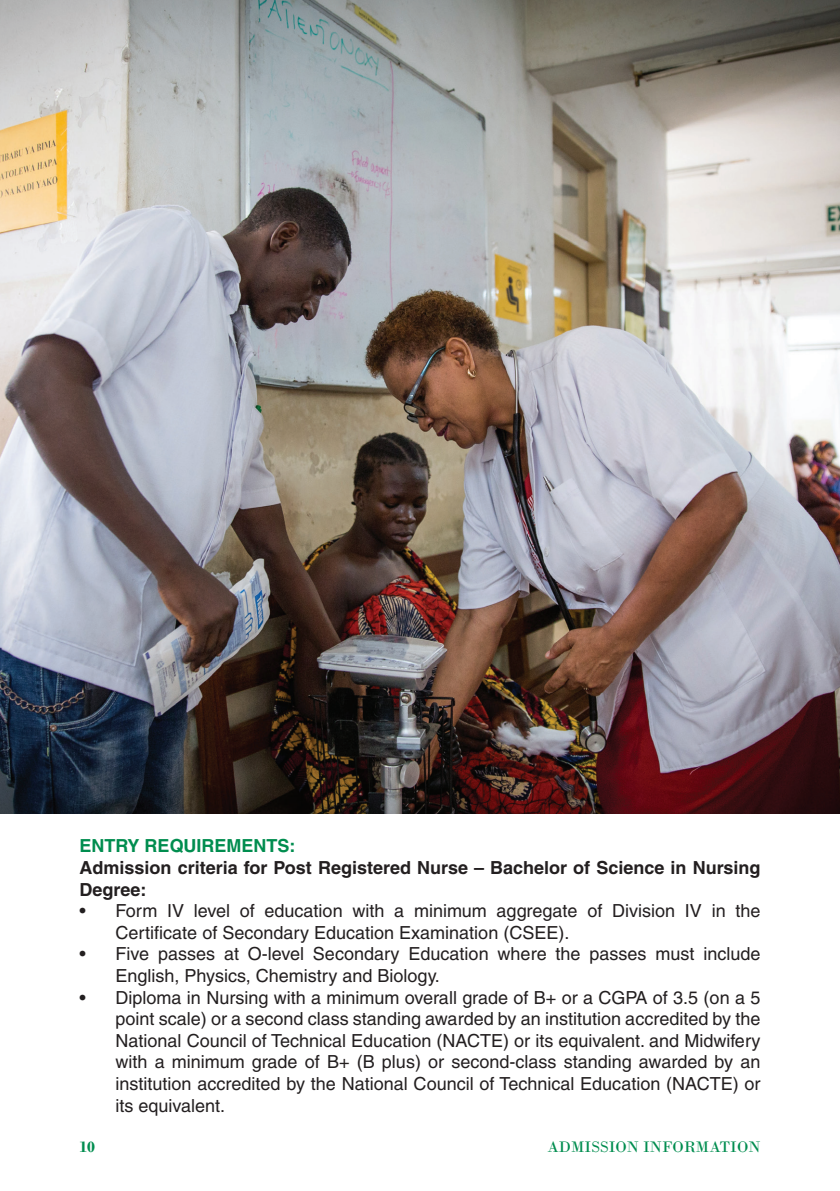
<style>
.page{position:relative;width:840px;height:1191px;background:#fff}
.page>*{position:absolute;margin:0;border:0;box-sizing:border-box;transform-origin:0 0}
.t1{font:18px/21.6px "Helvetica";color:#231f20}
.t2{font:700 18px/21.6px "Helvetica";color:#231f20}
.t3{font:700 18px "Helvetica";color:#008d4f}
.t4{font:16px "Bodoni";color:#008d4f}
.t5{font:700 16px "Bodoni";color:#008d4f}
</style>
<div class="page">
<img style="left:0;top:0;width:839px;height:814px">
<p class="t3" style="left:79px;top:835px;width:217px">ENTRY REQUIREMENTS:</p>
<p class="t2" style="left:79px;top:856px;width:682px">Admission criteria for Post Registered Nurse – Bachelor of Science in Nursing<br>Degree:</p>
<p class="t1" style="left:115px;top:900px;width:646px;text-indent:-36px">• Form IV level of education with a minimum aggregate of Division IV in the<br>Certificate of Secondary Education Examination (CSEE).</p>
<p class="t1" style="left:115px;top:943px;width:646px;text-indent:-36px">• Five passes at O-level Secondary Education where the passes must include<br>English, Physics, Chemistry and Biology.</p>
<p class="t1" style="left:115px;top:986px;width:646px;text-align:justify;text-indent:-36px">• Diploma in Nursing with a minimum overall grade of B+ or a CGPA of 3.5 (on a 5 point scale) or a second class standing awarded by an institution accredited by the National Council of Technical Education (NACTE) or its equivalent. and Midwifery with a minimum grade of B+ (B plus) or second-class standing awarded by an institution accredited by the National Council of Technical Education (NACTE) or its equivalent.</p>
<p class="t5" style="left:79px;top:1137px;width:17px">10</p>
<p class="t4" style="left:547px;top:1137px;width:214px">ADMISSION INFORMATION</p>
</div>
